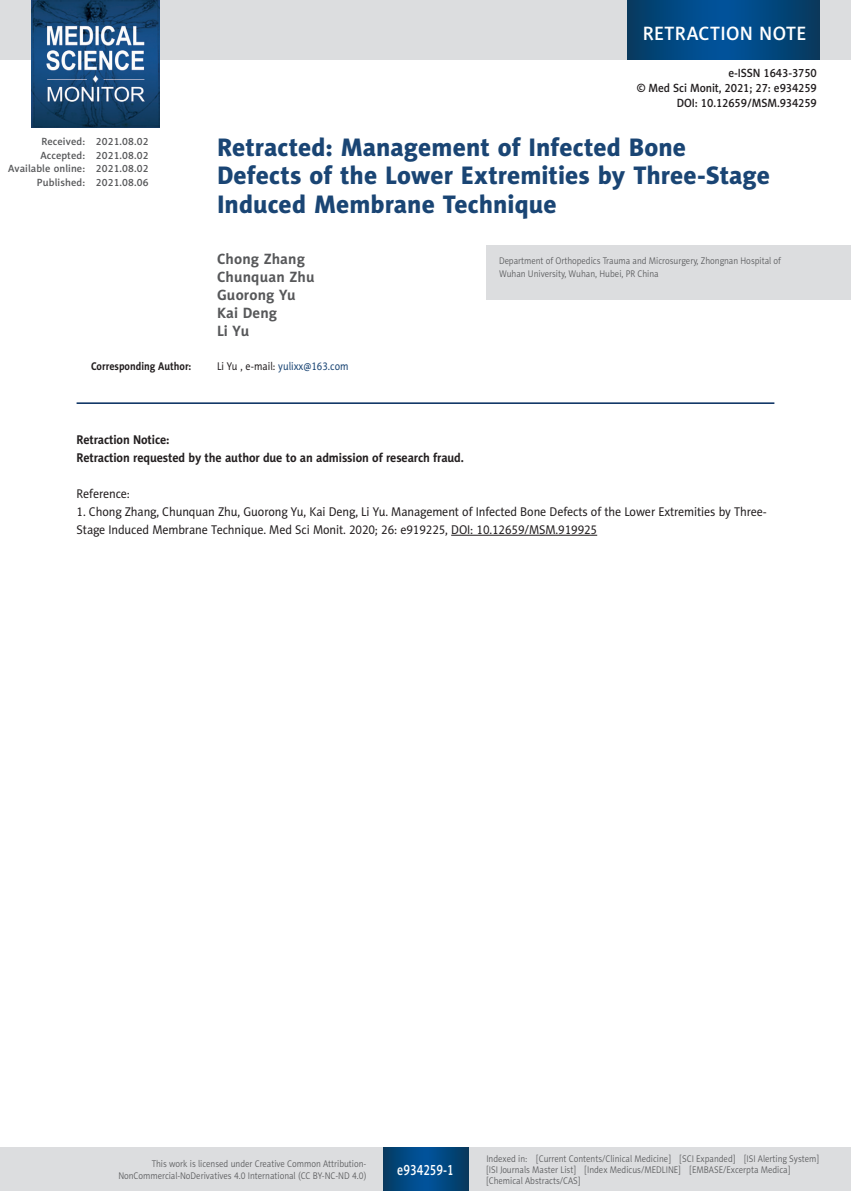
<style>
.page{position:relative;width:851px;height:1191px;background:#fff}
.page>*{position:absolute;margin:0;border:0;box-sizing:border-box;transform-origin:0 0}
.MSM_Tytul{font:25.5px/28.5px "Naomi Sans EFN Heavy";color:#1a4574}
.t1{font:19.5px "Naomi Sans EFN Medium";letter-spacing:.015em;color:#fff}
.MSM_Autorzy{font:700 15px "Naomi Sans EFN";letter-spacing:.01em;color:#57585a}
.MSM_e-PAGINA{font:15px "Naomi Sans EFN Medium";color:#fff;scale:.8 1}
.MSM_Summary_body{font:12.75px/18px "Naomi Sans EFN";letter-spacing:-.01em;color:#231f20;scale:.95 1}
.MSM_Summary_body-2{font:700 12.75px "Naomi Sans EFN";letter-spacing:-.01em;color:#231f20;scale:.95 1}
.MSM_full_text_pdf{font:12px "Naomi Sans EFN Medium";letter-spacing:-.01em;color:#231f20;scale:.95 1}
.MSM_Adres{font:11.25px "Naomi Sans EFN";color:#1a4574;scale:.9 1}
.MSM_Adres-2{font:700 11.25px "Naomi Sans EFN";color:#231f20;scale:.9 1}
.t2{font:10.5px "Naomi Sans EFN Medium";letter-spacing:.01em;color:#57585a}
.MSM_Afiliacja{font:9.75px/11.2px "Naomi Sans EFN Light";color:#57585a;scale:.9 1}
.s1{color:#231f20}
</style>
<div class="page">
<hr style="left:77px;top:402px;width:697px;height:2px;background:#00295c">
<hr style="left:451px;top:535px;width:146px;height:1px;background:#231f20">
<div style="left:486px;top:246px;width:364px;height:54px;background:#dcdddf"></div>
<div style="left:0;top:1148px;width:850px;height:43px;background:#dcdddf"></div>
<div style="left:0;top:0;width:850px;height:60px;background:#dcdddf"></div>
<svg style="left:627px;top:0;width:192px;height:60px;background:#02477e"></svg>
<img style="left:32px;top:0;width:127px;height:128px">
<svg style="left:383px;top:1147px;width:85px;height:43px;background:#02477e"></svg>
<p class="t2" style="left:41px;top:136px;width:109px">Received: 2021.08.02</p>
<p class="t2" style="left:40px;top:149px;width:110px">Accepted: 2021.08.02</p>
<p class="t2" style="left:8px;top:163px;width:142px">Available online: 2021.08.02</p>
<p class="t2" style="left:37px;top:176px;width:113px">Published: 2021.08.06</p>
<h2 class="t1" style="left:642px;top:22px;width:165px">RETRACTION NOTE</h2>
<p class="MSM_full_text_pdf" style="left:728px;top:66px;width:95px">e-ISSN 1643-3750</p>
<p class="MSM_full_text_pdf" style="left:636px;top:81px;width:191px">© Med Sci Monit, 2021; 27: e934259</p>
<p class="MSM_full_text_pdf" style="left:676px;top:96px;width:149px">DOI: 10.12659/MSM.934259</p>
<p class="MSM_Tytul" style="left:217px;top:132px;width:554px">Retracted: Management of Infected Bone<br>Defects of the Lower Extremities by Three-Stage<br>Induced Membrane Technique</p>
<p class="MSM_Autorzy" style="left:217px;top:250px;width:89px">Chong Zhang</p>
<p class="MSM_Autorzy" style="left:217px;top:268px;width:99px">Chunquan Zhu</p>
<p class="MSM_Autorzy" style="left:217px;top:286px;width:80px">Guorong Yu</p>
<p class="MSM_Autorzy" style="left:217px;top:304px;width:61px">Kai Deng</p>
<p class="MSM_Autorzy" style="left:217px;top:322px;width:34px">Li Yu</p>
<p class="MSM_Afiliacja" style="left:499px;top:254px;width:315px;line-height:13.5px">Department of Orthopedics Trauma and Microsurgery, Zhongnan Hospital of<br>Wuhan University, Wuhan, Hubei, PR China</p>
<p class="MSM_Adres-2" style="left:91px;top:359px;width:113px">Corresponding Author:</p>
<p class="MSM_Adres" style="left:217px;top:359px;width:148px"><span class="s1">Li Yu , e-mail:</span> yulixx@163.com</p>
<p class="MSM_Summary_body-2" style="left:77px;top:432px;width:99px">Retraction Notice:</p>
<p class="MSM_Summary_body-2" style="left:77px;top:450px;width:409px">Retraction requested by the author due to an admission of research fraud.</p>
<p class="MSM_Summary_body" style="left:77px;top:485px;width:58px">Reference:</p>
<p class="MSM_Summary_body" style="left:77px;top:503px;width:728px">1. Chong Zhang, Chunquan Zhu, Guorong Yu, Kai Deng, Li Yu. Management of Infected Bone Defects of the Lower Extremities by Three-<br>Stage Induced Membrane Technique. Med Sci Monit. 2020; 26: e919225, DOI: 10.12659/MSM.919925</p>
<p class="MSM_Afiliacja" style="left:118px;top:1158px;width:277px;text-align:right">This work is licensed under Creative Common Attribution-<br>NonCommercial-NoDerivatives 4.0 International (CC BY-NC-ND 4.0)</p>
<p class="MSM_e-PAGINA" style="left:397px;top:1160px;width:72px">e934259-1</p>
<p class="MSM_Afiliacja" style="left:486px;top:1152px;width:371px">Indexed in: [Current Contents/Clinical Medicine] [SCI Expanded] [ISI Alerting System] [ISI Journals Master List] [Index Medicus/MEDLINE] [EMBASE/Excerpta Medica] [Chemical Abstracts/CAS]</p>
</div>
